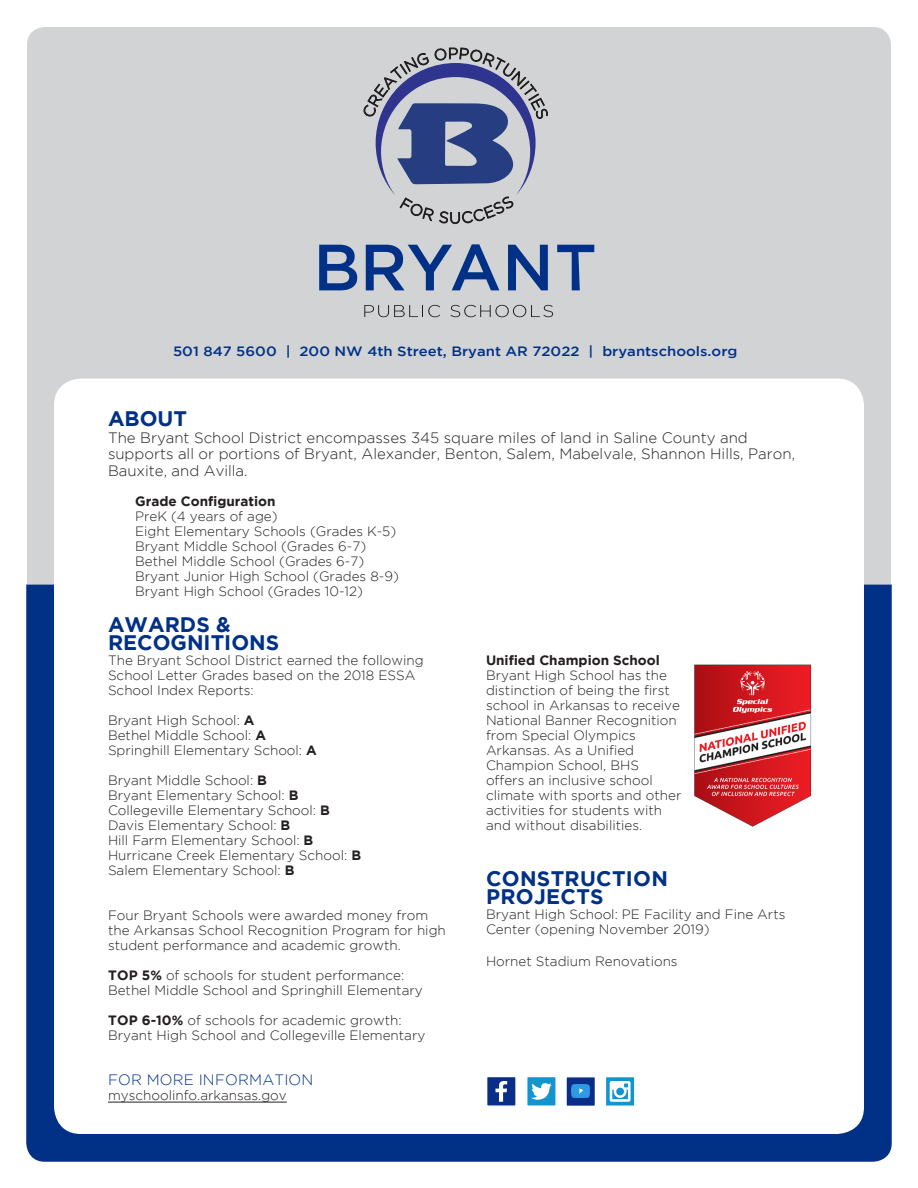
<style>
.page{position:relative;width:918px;height:1188px;background:#fff}
.page>*{position:absolute;margin:0;border:0;box-sizing:border-box;transform-origin:0 0}
.t1{font:700 21px/18px "Gotham";color:#003186}
.t2{font:300 15px/16.5px "Gotham";color:#231f20}
.t3{font:300 15px "Gotham";letter-spacing:.015em;color:#003186}
.t4{font:300 13.5px/15px "Gotham";color:#231f20}
.t5{font:500 13.5px "Gotham";color:#003186;scale:1.1 1}
.t6{font:700 13.5px "Gotham";color:#231f20}
.s1{font-weight:700}
</style>
<div class="page">
<div style="left:27px;top:27px;width:864px;height:557px;background:#d1d3d4"></div>
<div style="left:26px;top:584px;width:866px;height:578px;background:#003186"></div>
<div style="left:54px;top:379px;width:810px;height:755px;background:#fff;border-radius:27px"></div>
<svg style="left:319px;top:245px;width:38px;height:45px;background:#4d6da2"></svg>
<svg style="left:557px;top:245px;width:37px;height:45px;background:#8d9eba"></svg>
<svg style="left:364px;top:305px;width:76px;height:12px"></svg>
<svg style="left:450px;top:305px;width:103px;height:12px"></svg>
<hr style="left:108px;top:1102px;width:179px;height:1px;background:#231f20">
<img style="left:694px;top:664px;width:118px;height:163px">
<div style="left:565px;top:1076px;width:31px;height:31px;background:#0a2e87;border:1px solid #fff"></div>
<div style="left:605px;top:1076px;width:30px;height:31px;background:#1294cc;border:1px solid #fff"></div>
<svg style="left:610px;top:1081px;width:21px;height:21px"></svg>
<svg style="left:612px;top:1083px;width:16px;height:16px"></svg>
<div style="left:486px;top:1076px;width:31px;height:31px;background:#0a2e87;border:1px solid #fff"></div>
<svg style="left:495px;top:1081px;width:12px;height:21px"></svg>
<div style="left:526px;top:1076px;width:31px;height:31px;background:#1294cc;border:1px solid #fff"></div>
<svg style="left:531px;top:1083px;width:21px;height:17px"></svg>
<svg style="left:572px;top:1085px;width:17px;height:12px"></svg>
<svg style="left:363px;top:48px;width:185px;height:242px;background:#969fb6"></svg>
<p class="t5" style="left:173px;top:343px;width:515px">501 847 5600 | 200 NW 4th Street, Bryant AR 72022 | bryantschools.org</p>
<p class="t1" style="left:108px;top:409px;width:81px">ABOUT</p>
<p class="t2" style="left:108px;top:429px;width:689px">The Bryant School District encompasses 345 square miles of land in Saline County and supports all or portions of Bryant, Alexander, Benton, Salem, Mabelvale, Shannon Hills, Paron,<br>Bauxite, and Avilla.</p>
<p class="t6" style="left:135px;top:493px;width:142px">Grade Configuration</p>
<p class="t4" style="left:135px;top:508px;width:144px">PreK (4 years of age)</p>
<p class="t4" style="left:135px;top:523px;width:263px">Eight Elementary Schools (Grades K-5)</p>
<p class="t4" style="left:135px;top:538px;width:233px">Bryant Middle School (Grades 6-7)</p>
<p class="t4" style="left:135px;top:553px;width:231px">Bethel Middle School (Grades 6-7)</p>
<p class="t4" style="left:135px;top:568px;width:265px">Bryant Junior High School (Grades 8-9)</p>
<p class="t4" style="left:135px;top:583px;width:229px">Bryant High School (Grades 10-12)</p>
<p class="t1" style="left:108px;top:615px;width:173px">AWARDS &amp;<br>RECOGNITIONS</p>
<p class="t4" style="left:108px;top:653px;width:317px">The Bryant School District earned the following<br>School Letter Grades based on the 2018 ESSA<br>School Index Reports:</p>
<p class="t4" style="left:108px;top:713px;width:148px">Bryant High School: <span class="s1">A</span></p>
<p class="t4" style="left:108px;top:728px;width:160px">Bethel Middle School: <span class="s1">A</span></p>
<p class="t4" style="left:108px;top:743px;width:210px">Springhill Elementary School: <span class="s1">A</span></p>
<p class="t4" style="left:108px;top:773px;width:161px">Bryant Middle School: <span class="s1">B</span></p>
<p class="t4" style="left:108px;top:788px;width:192px">Bryant Elementary School: <span class="s1">B</span></p>
<p class="t4" style="left:108px;top:803px;width:224px">Collegeville Elementary School: <span class="s1">B</span></p>
<p class="t4" style="left:108px;top:818px;width:184px">Davis Elementary School: <span class="s1">B</span></p>
<p class="t4" style="left:108px;top:833px;width:207px">Hill Farm Elementary School: <span class="s1">B</span></p>
<p class="t4" style="left:108px;top:848px;width:255px">Hurricane Creek Elementary School: <span class="s1">B</span></p>
<p class="t4" style="left:108px;top:863px;width:188px">Salem Elementary School: <span class="s1">B</span></p>
<p class="t4" style="left:108px;top:908px;width:339px">Four Bryant Schools were awarded money from the Arkansas School Recognition Program for high student performance and academic growth.</p>
<p class="t4" style="left:108px;top:968px;width:298px"><span class="s1">TOP 5%</span> of schools for student performance:</p>
<p class="t4" style="left:108px;top:983px;width:316px">Bethel Middle School and Springhill Elementary</p>
<p class="t4" style="left:108px;top:1013px;width:295px"><span class="s1">TOP 6-10%</span> of schools for academic growth:</p>
<p class="t4" style="left:108px;top:1028px;width:319px">Bryant High School and Collegeville Elementary</p>
<p class="t3" style="left:108px;top:1072px;width:207px">FOR MORE INFORMATION</p>
<p class="t4" style="left:108px;top:1088px;width:180px">myschoolinfo.arkansas.gov</p>
<p class="t6" style="left:486px;top:652px;width:175px">Unified Champion School</p>
<p class="t4" style="left:486px;top:667px;width:197px">Bryant High School has the distinction of being the first school in Arkansas to receive<br>National Banner Recognition from Special Olympics<br>Arkansas. As a Unified<br>Champion School, BHS<br>offers an inclusive school climate with sports and other activities for students with and without disabilities.</p>
<p class="t1" style="left:486px;top:869px;width:183px">CONSTRUCTION<br>PROJECTS</p>
<p class="t4" style="left:486px;top:906px;width:301px">Bryant High School: PE Facility and Fine Arts<br>Center (opening November 2019)</p>
<p class="t4" style="left:486px;top:954px;width:193px">Hornet Stadium Renovations</p>
</div>
